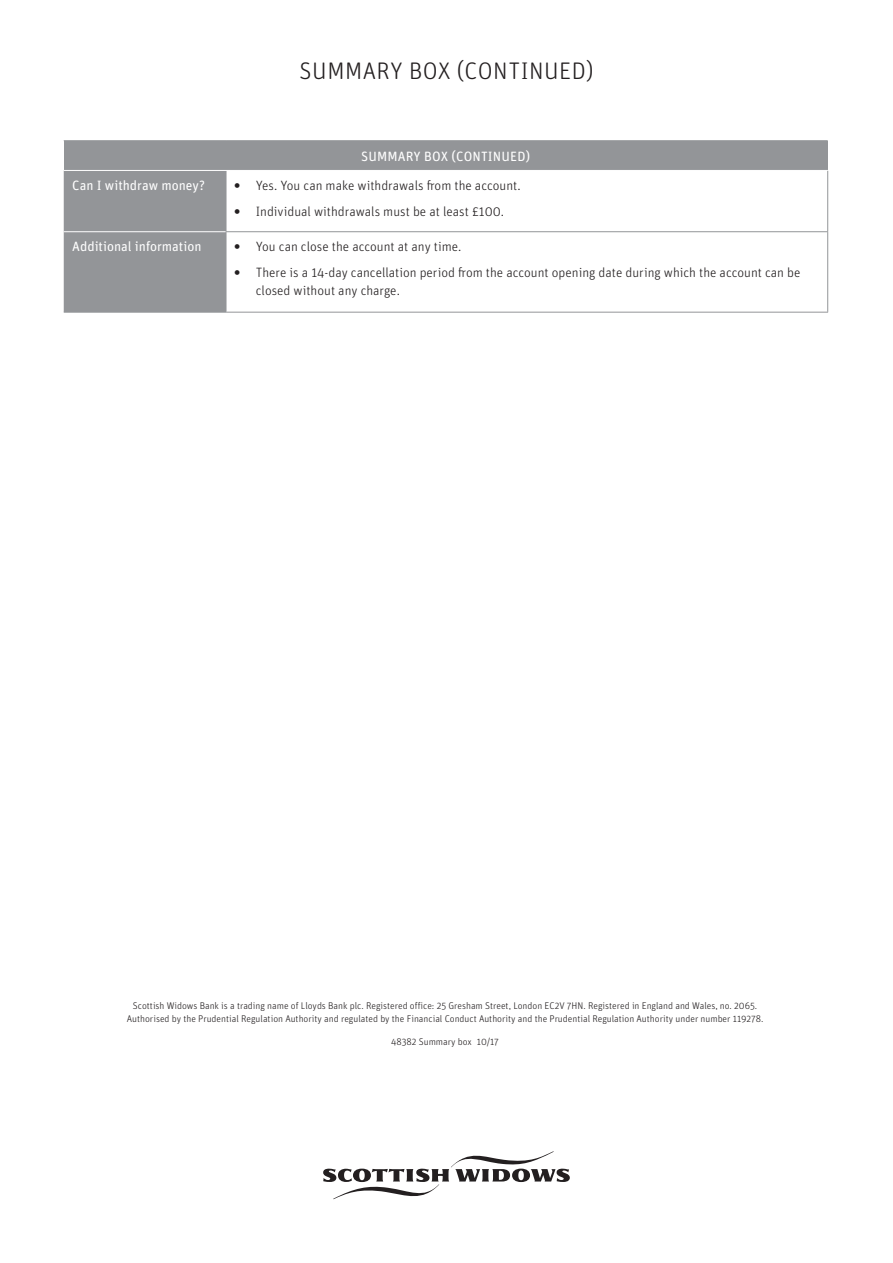
<style>
.page{position:relative;width:893px;height:1263px;background:#fff}
.page>*{position:absolute;margin:0;border:0;box-sizing:border-box;transform-origin:0 0}
.Cover_Subheading_Bla{font:300 24px "Unit Rounded Pro";letter-spacing:.02em;color:#231f20}
.t1{font:300 13.5px/18px "Unit Rounded Pro";color:#231f20}
.Table_Text_left_whit{font:13.5px "Unit Rounded Pro";color:#fff}
.Table_Heading_white{font:13.5px "Unit Rounded Pro";letter-spacing:.01em;color:#fff}
.Footer_text{font:300 9.75px/12.8px "Unit Rounded Pro";color:#231f20;text-align:center}
.s1{font-weight:900}
</style>
<div class="page">
<div style="left:64px;top:141px;width:764px;height:29px;background:#939598"></div>
<div style="left:64px;top:171px;width:162px;height:141px;background:#939598"></div>
<svg style="left:227px;top:232px;width:600px;height:80px"></svg>
<hr style="left:226px;top:171px;width:1px;height:60px;background:#939598">
<hr style="left:226px;top:231px;width:602px;height:1px;background:#939598">
<hr style="left:226px;top:232px;width:1px;height:80px;background:#939598">
<hr style="left:64px;top:231px;width:162px;height:1px;background:#fff">
<hr style="left:827px;top:171px;width:1px;height:60px;background:#939598">
<hr style="left:827px;top:232px;width:1px;height:80px;background:#939598">
<hr style="left:64px;top:312px;width:162px;height:1px;background:#939598">
<hr style="left:226px;top:312px;width:602px;height:1px;background:#939598">
<hr style="left:64px;top:140px;width:162px;height:1px;background:#939598">
<hr style="left:226px;top:140px;width:602px;height:1px;background:#939598">
<svg style="left:323px;top:1151px;width:247px;height:48px"></svg>
<p class="Cover_Subheading_Bla" style="left:299px;top:55px;width:296px">SUMMARY BOX (CONTINUED)</p>
<p class="Table_Heading_white" style="left:361px;top:147px;width:171px">SUMMARY BOX (CONTINUED)</p>
<p class="Table_Text_left_whit" style="left:72px;top:176px;width:134px">Can I withdraw money?</p>
<p class="t1" style="left:234px;top:176px;width:288px"><span class="s1">•</span> Yes. You can make withdrawals from the account.</p>
<p class="t1" style="left:234px;top:202px;width:271px"><span class="s1">•</span> Individual withdrawals must be at least £100.</p>
<p class="Table_Text_left_whit" style="left:72px;top:237px;width:131px">Additional information</p>
<p class="t1" style="left:234px;top:237px;width:228px"><span class="s1">•</span> You can close the account at any time.</p>
<p class="t1" style="left:256px;top:263px;width:546px;text-indent:-21px"><span class="s1">•</span> There is a 14-day cancellation period from the account opening date during which the account can be closed without any charge.</p>
<p class="Footer_text" style="left:127px;top:999px;width:638px">Scottish Widows Bank is a trading name of Lloyds Bank plc. Registered office: 25 Gresham Street, London EC2V 7HN. Registered in England and Wales, no. 2065.<br>Authorised by the Prudential Regulation Authority and regulated by the Financial Conduct Authority and the Prudential Regulation Authority under number 119278.</p>
<p class="Footer_text" style="left:391px;top:1035px;width:109px">48382 Summary box 10/17</p>
</div>
